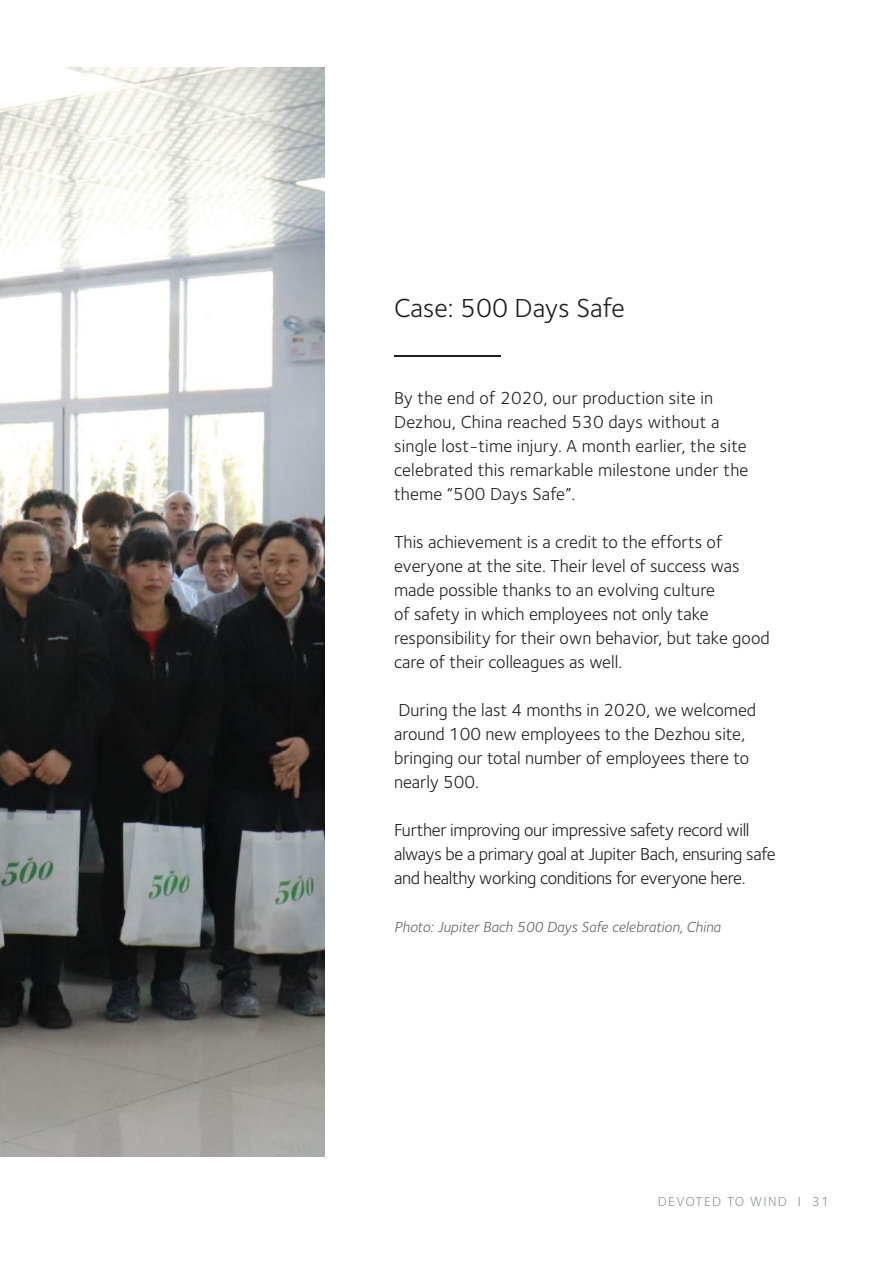
<style>
.page{position:relative;width:893px;height:1263px;background:#fff}
.page>*{position:absolute;margin:0;border:0;box-sizing:border-box;transform-origin:0 0}
.t1{font:27px "Foundry Sterling";color:#231f20}
.t2{font:18px/24px "Foundry Sterling";color:#231f20}
.t3{font:18px/24px "Foundry Sterling";letter-spacing:-.02em;color:#231f20}
.t4{font:italic 15px "Foundry Sterling";color:#636366}
.t5{font:13.5px "Foundry Sterling";letter-spacing:.1em;color:#939598}
</style>
<div class="page">
<img style="left:0;top:68px;width:324px;height:1089px">
<hr style="left:394px;top:355px;width:106px;height:1px;background:#231f20">
<h1 class="t1" style="left:394px;top:289px;width:232px">Case: 500 Days Safe</h1>
<p class="t2" style="left:394px;top:386px;width:356px">By the end of 2020, our production site in Dezhou, China reached 530 days without a single lost-time injury. A month earlier, the site celebrated this remarkable milestone under the theme “500 Days Safe”.</p>
<p class="t2" style="left:394px;top:530px;width:377px">This achievement is a credit to the efforts of everyone at the site. Their level of success was made possible thanks to an evolving culture<br>of safety in which employees not only take responsibility for their own behavior, but take good care of their colleagues as well.</p>
<p class="t2" style="left:394px;top:698px;width:364px">During the last 4 months in 2020, we welcomed around 100 new employees to the Dezhou site, bringing our total number of employees there to nearly 500.</p>
<p class="t3" style="left:394px;top:818px;width:383px">Further improving our impressive safety record will always be a primary goal at Jupiter Bach, ensuring safe and healthy working conditions for everyone here.</p>
<p class="t4" style="left:394px;top:917px;width:328px">Photo: Jupiter Bach 500 Days Safe celebration, China</p>
<p class="t5" style="left:658px;top:1191px;width:173px">DEVOTED TO WIND I 31</p>
</div>
